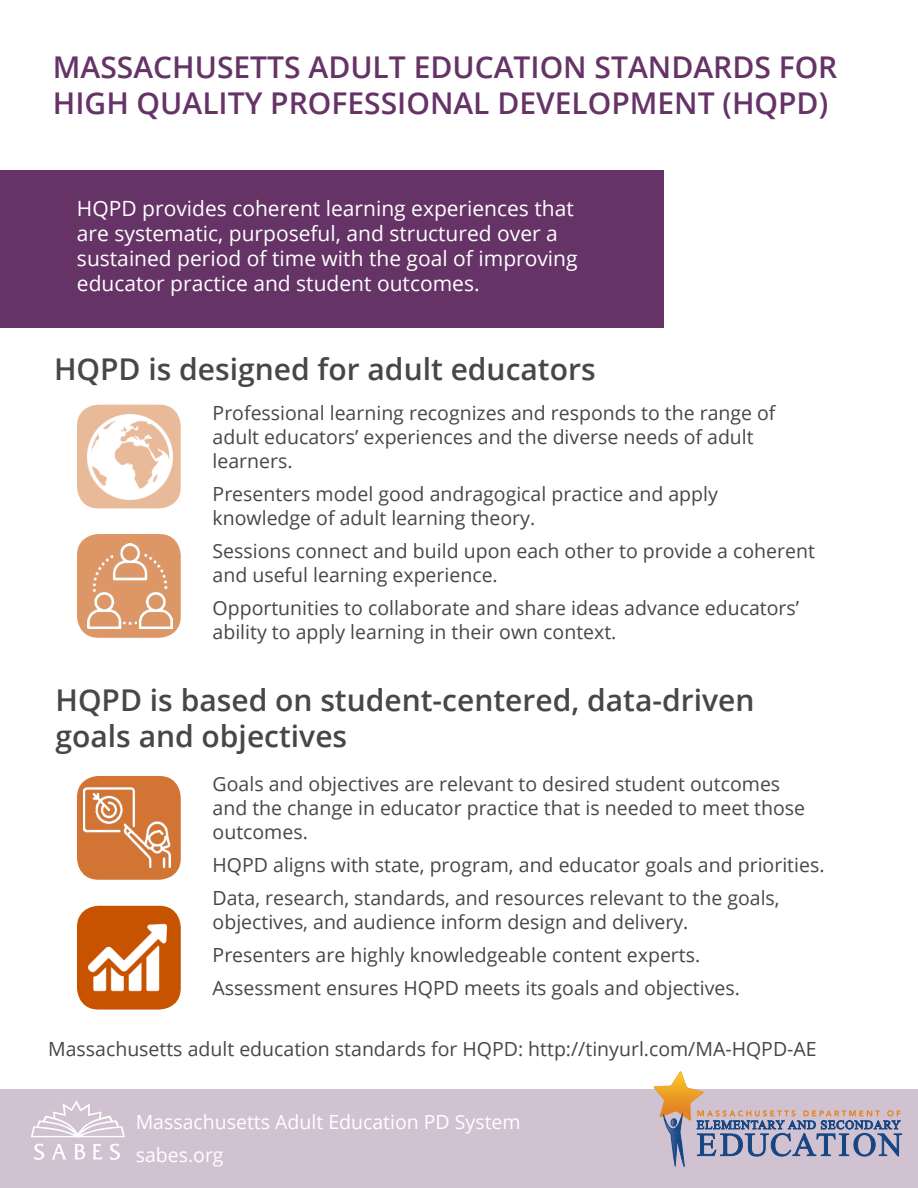
<style>
.page{position:relative;width:918px;height:1188px;background:#fff}
.page>*{position:absolute;margin:0;border:0;box-sizing:border-box;transform-origin:0 0}
.t1{font:600 30px/36px "Open Sans";color:#474747}
.t2{font:600 30px/36px "Open Sans";color:#636}
.Paragraph_3{font:21px/25.2px "Open Sans";color:#fff}
.Paragraph_4{font:19.5px/24px "Open Sans";color:#474747}
.Paragraph_4-2{font:19.5px "Open Sans";color:#fff}
</style>
<div class="page">
<div style="left:0;top:170px;width:664px;height:157px;background:#636"></div>
<div style="left:0;top:1089px;width:918px;height:99px;background:#d1c2d1"></div>
<svg style="left:31px;top:1100px;width:94px;height:37px"></svg>
<svg style="left:34px;top:1144px;width:10px;height:16px"></svg>
<svg style="left:52px;top:1144px;width:14px;height:15px"></svg>
<svg style="left:74px;top:1144px;width:11px;height:15px"></svg>
<svg style="left:93px;top:1144px;width:10px;height:15px"></svg>
<svg style="left:110px;top:1144px;width:10px;height:16px"></svg>
<div style="left:77px;top:534px;width:104px;height:104px;background:#dd9766;border-radius:22px"></div>
<div style="left:77px;top:405px;width:104px;height:103px;background:#e8ba9a;border-radius:22px"></div>
<img style="left:87px;top:415px;width:86px;height:85px">
<div style="left:77px;top:776px;width:104px;height:104px;background:#d27433;border-radius:22px"></div>
<div style="left:77px;top:906px;width:104px;height:104px;background:#c75200;border-radius:22px"></div>
<img style="left:89px;top:923px;width:77px;height:69px">
<img style="left:87px;top:543px;width:86px;height:86px">
<img style="left:83px;top:787px;width:88px;height:82px">
<svg style="left:654px;top:1071px;width:248px;height:96px"></svg>
<h1 class="t2" style="left:53px;top:48px;width:786px">MASSACHUSETTS ADULT EDUCATION STANDARDS FOR<br>HIGH QUALITY PROFESSIONAL DEVELOPMENT (HQPD)</h1>
<p class="Paragraph_3" style="left:77px;top:195px;width:502px">HQPD provides coherent learning experiences that are systematic, purposeful, and structured over a sustained period of time with the goal of improving educator practice and student outcomes.</p>
<h2 class="t1" style="left:54px;top:350px;width:543px">HQPD is designed for adult educators</h2>
<p class="Paragraph_4" style="left:213px;top:400px;width:564px">Professional learning recognizes and responds to the range of adult educators’ experiences and the diverse needs of adult learners.</p>
<p class="Paragraph_4" style="left:213px;top:481px;width:507px">Presenters model good andragogical practice and apply knowledge of adult learning theory.</p>
<p class="Paragraph_4" style="left:213px;top:538px;width:604px">Sessions connect and build upon each other to provide a coherent and useful learning experience.</p>
<p class="Paragraph_4" style="left:213px;top:595px;width:588px">Opportunities to collaborate and share ideas advance educators’ ability to apply learning in their own context.</p>
<h2 class="t1" style="left:56px;top:682px;width:701px">HQPD is based on student-centered, data-driven goals and objectives</h2>
<p class="Paragraph_4" style="left:213px;top:771px;width:594px">Goals and objectives are relevant to desired student outcomes and the change in educator practice that is needed to meet those outcomes.</p>
<p class="Paragraph_4" style="left:213px;top:852px;width:613px">HQPD aligns with state, program, and educator goals and priorities.</p>
<p class="Paragraph_4" style="left:213px;top:885px;width:569px">Data, research, standards, and resources relevant to the goals, objectives, and audience inform design and delivery.</p>
<p class="Paragraph_4" style="left:213px;top:942px;width:489px">Presenters are highly knowledgeable content experts.</p>
<p class="Paragraph_4" style="left:213px;top:975px;width:529px">Assessment ensures HQPD meets its goals and objectives.</p>
<p class="Paragraph_4" style="left:48px;top:1036px;width:770px">Massachusetts adult education standards for HQPD: http://tinyurl.com/MA-HQPD-AE</p>
<p class="Paragraph_4-2" style="left:136px;top:1108px;width:387px">Massachusetts Adult Education PD System</p>
<p class="Paragraph_4-2" style="left:136px;top:1141px;width:89px">sabes.org</p>
</div>
